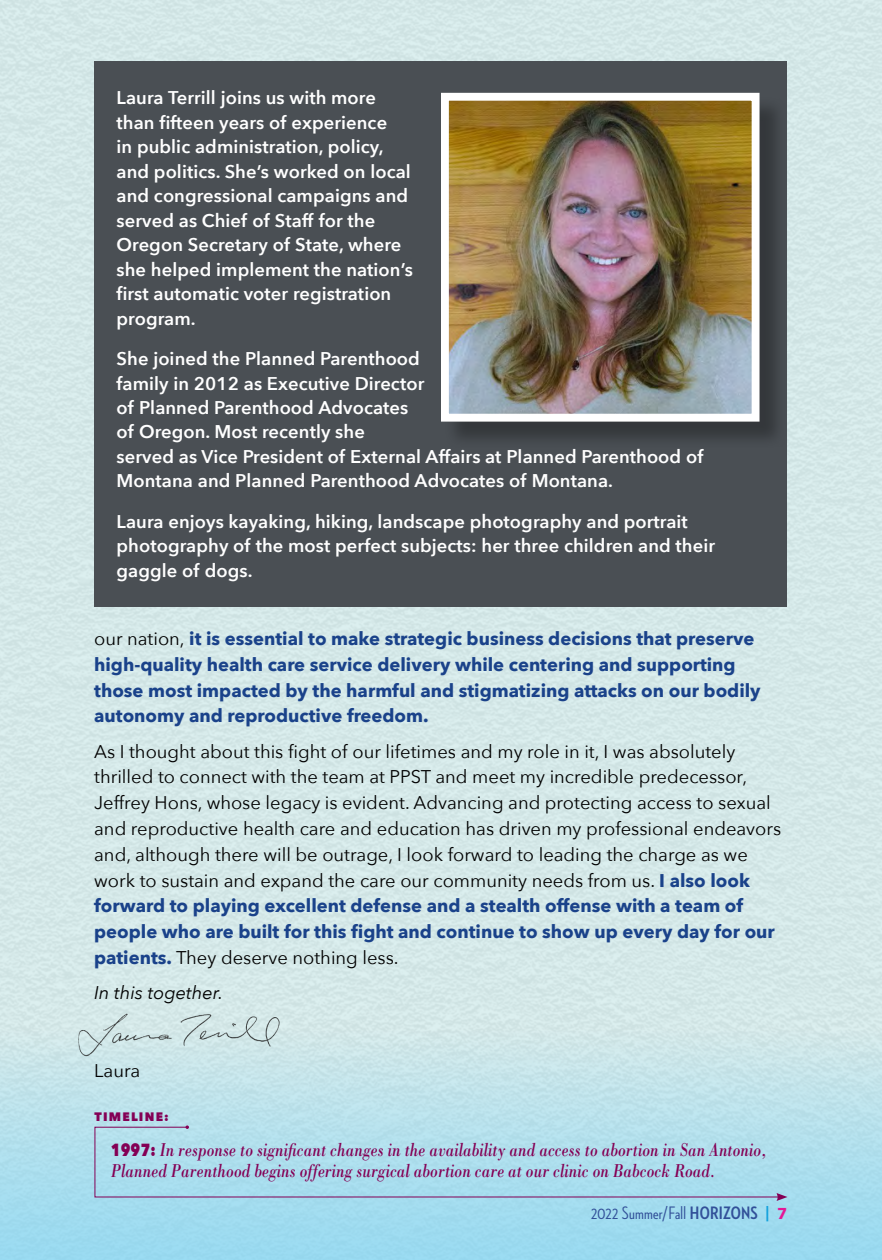
<style>
.page{position:relative;width:882px;height:1260px;background:#fff}
.page>*{position:absolute;margin:0;border:0;box-sizing:border-box;transform-origin:0 0}
.t1{font:italic 19.25px/21px "Bodoni";letter-spacing:.005em;color:#840055;scale:.8 1}
.t2{font:600 18.38px/24.5px "Avenir Next";letter-spacing:.005em;color:#fff}
.t3{font:18.38px/25.9px "Avenir Next";color:#000}
.t4{font:700 18.38px/25.9px "Avenir Next";color:#1a428a}
.t5{font:500 18.38px "Neutraface 2 Condensed";letter-spacing:.015em;color:#25408f}
.t6{font:italic 18.38px "Avenir Next";color:#000}
.t7{font:800 12.25px "Avenir Next";letter-spacing:.1em;color:#840055}
.s1{font-weight:400;color:#000}
.s2{font-weight:700;color:#1a428a}
.s3{font-family:"Avenir Next";font-weight:800;font-style:normal;font-size:17.5px}
.s4{font-weight:700}
.s5{font-weight:700;color:#009ada}
.s6{font-family:"Avenir Next";font-weight:700;font-size:15.75px;color:#ec008c}
</style>
<div class="page">
<div style="left:0;top:1003px;width:882px;height:257px;background:linear-gradient(to bottom,#d9e9e8,#95d8f0)"></div>
<svg style="left:94px;top:1126px;width:686px;height:72px;background:#acdaea"></svg>
<svg style="left:186px;top:1125px;width:3px;height:4px"></svg>
<svg style="left:776px;top:1193px;width:12px;height:8px"></svg>
<div style="left:94px;top:61px;width:694px;height:546px;background:#4a4f54"></div>
<div style="left:444px;top:96px;width:343px;height:354px;background:#000;opacity:.3"></div>
<img style="left:450px;top:102px;width:301px;height:311px">
<div style="left:441px;top:93px;width:319px;height:329px;border:8px solid #fff"></div>
<img style="left:58px;top:992px;width:256px;height:75px">
<p class="t2" style="left:117px;top:85px;width:298px">Laura Terrill joins us with more than fifteen years of experience<br>in public administration, policy, and politics. She’s worked on local and congressional campaigns and served as Chief of Staff for the<br>Oregon Secretary of State, where she helped implement the nation’s first automatic voter registration program.</p>
<p class="t2" style="left:117px;top:346px;width:588px">She joined the Planned Parenthood<br>family in 2012 as Executive Director<br>of Planned Parenthood Advocates<br>of Oregon. Most recently she<br>served as Vice President of External Affairs at Planned Parenthood of Montana and Planned Parenthood Advocates of Montana.</p>
<p class="t2" style="left:117px;top:509px;width:600px">Laura enjoys kayaking, hiking, landscape photography and portrait photography of the most perfect subjects: her three children and their gaggle of dogs.</p>
<p class="t4" style="left:94px;top:625px;width:668px"><span class="s1">our nation,</span> it is essential to make strategic business decisions that preserve high-quality health care service delivery while centering and supporting those most impacted by the harmful and stigmatizing attacks on our bodily autonomy and reproductive freedom.</p>
<p class="t3" style="left:94px;top:737px;width:689px">As I thought about this fight of our lifetimes and my role in it, I was absolutely thrilled to connect with the team at PPST and meet my incredible predecessor, Jeffrey Hons, whose legacy is evident. Advancing and protecting access to sexual and reproductive health care and education has driven my professional endeavors and, although there will be outrage, I look forward to leading the charge as we work to sustain and expand the care our community needs from us. <span class="s2">I also look forward to playing excellent defense and a stealth offense with a team of people who are built for this fight and continue to show up every day for our patients.</span> They deserve nothing less.</p>
<p class="t6" style="left:94px;top:977px;width:131px">In this together.</p>
<p class="t3" style="left:94px;top:1057px;width:48px">Laura</p>
<p class="t7" style="left:94px;top:1109px;width:76px">TIMELINE:</p>
<p class="t1" style="left:111px;top:1139px;width:821px"><span class="s3">1997:</span> In response to significant changes in the availability and access to abortion in San Antonio,<br>Planned Parenthood begins offering surgical abortion care at our clinic on Babcock Road.</p>
<p class="t5" style="left:591px;top:1203px;width:198px">2022 Summer/Fall <span class="s4">HORIZONS</span> <span class="s5">|</span> <span class="s6">7</span></p>
</div>
